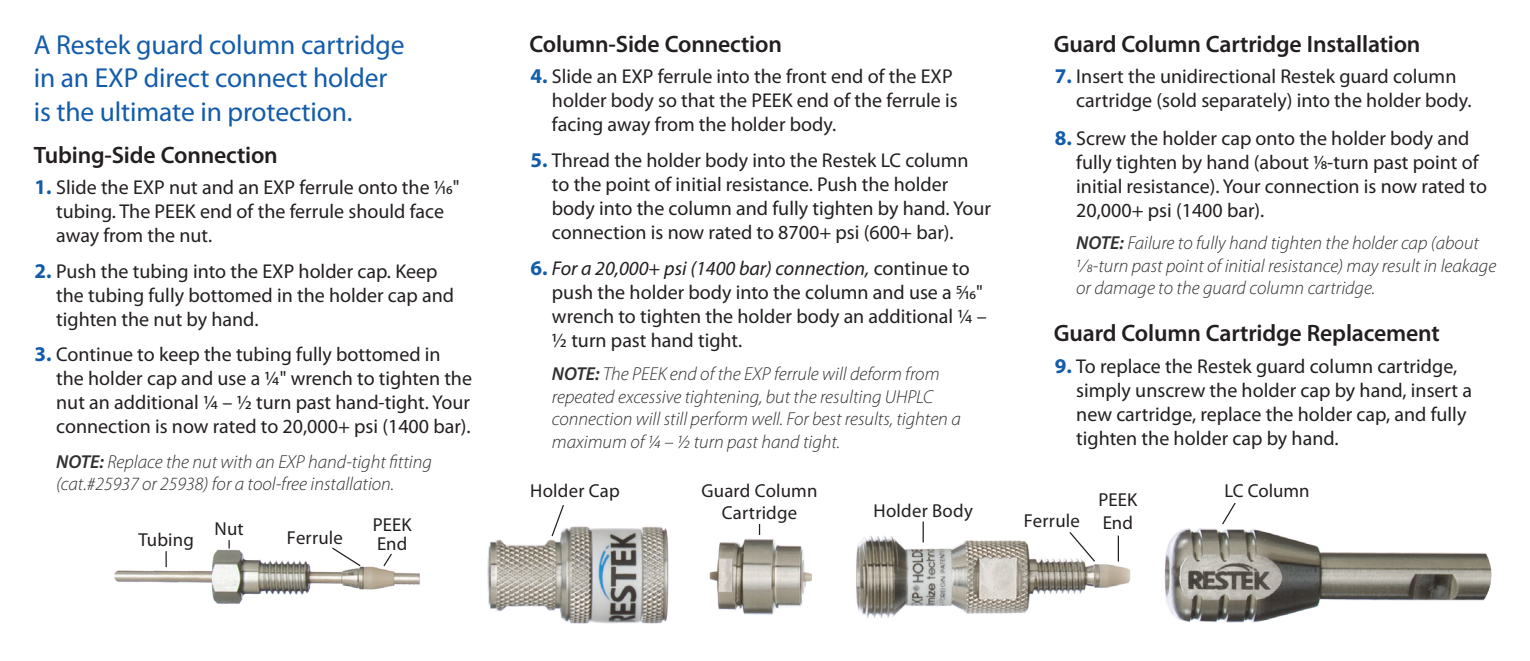
<style>
.page{position:relative;width:1530px;height:661px;background:#fff}
.page>*{position:absolute;margin:0;border:0;box-sizing:border-box;transform-origin:0 0}
.t1{font:27.5px/33px "Myriad Pro";letter-spacing:-.005em;color:#135cab}
.prodtxt{font:600 23.75px "Myriad Pro";letter-spacing:-.01em;color:#231f20}
.t2{font:20px/24px "Myriad Pro";color:#231f20}
.t3{font:italic 300 18.75px/22.5px "Myriad Pro";color:#312f30}
.instructions{font:18.75px/22.5px "Myriad Pro";letter-spacing:.01em;color:#231f20}
.s1{font-weight:700;font-size:21px;color:#135cab}
.s2{font-weight:600}
.s3{font-style:italic}
</style>
<div class="page">
<img style="left:114px;top:521px;width:1378px;height:103px">
<svg style="left:550px;top:505px;width:15px;height:32px"></svg>
<svg style="left:923px;top:521px;width:1px;height:21px"></svg>
<svg style="left:1118px;top:535px;width:1px;height:26px"></svg>
<svg style="left:1068px;top:530px;width:28px;height:32px"></svg>
<svg style="left:1221px;top:502px;width:16px;height:23px"></svg>
<svg style="left:228px;top:539px;width:2px;height:9px"></svg>
<svg style="left:382px;top:552px;width:11px;height:15px"></svg>
<svg style="left:331px;top:546px;width:31px;height:21px"></svg>
<svg style="left:166px;top:550px;width:1px;height:16px"></svg>
<p class="t1" style="left:34px;top:28px;width:372px">A Restek guard column cartridge in an EXP direct connect holder is the ultimate in protection.</p>
<p class="prodtxt" style="left:34px;top:139px;width:246px">Tubing-Side Connection</p>
<p class="t2" style="left:56px;top:174px;width:405px;text-indent:-22px"><span class="s1">1.</span> Slide the EXP nut and an EXP ferrule onto the 1⁄16" tubing. The PEEK end of the ferrule should face away from the nut.</p>
<p class="t2" style="left:56px;top:258px;width:399px;text-indent:-22px"><span class="s1">2.</span> Push the tubing into the EXP holder cap. Keep the tubing fully bottomed in the holder cap and tighten the nut by hand.</p>
<p class="t2" style="left:56px;top:342px;width:417px;text-indent:-22px"><span class="s1">3.</span> Continue to keep the tubing fully bottomed in the holder cap and use a ¼" wrench to tighten the nut an additional ¼ – ½ turn past hand-tight. Your connection is now rated to 20,000+ psi (1400 bar).</p>
<p class="t3" style="left:56px;top:450px;width:377px"><span class="s2">NOTE:</span> Replace the nut with an EXP hand-tight fitting (cat.#25937 or 25938) for a tool-free installation.</p>
<p class="instructions" style="left:139px;top:527px;width:57px">Tubing</p>
<p class="instructions" style="left:214px;top:516px;width:31px">Nut</p>
<p class="instructions" style="left:287px;top:525px;width:58px">Ferrule</p>
<p class="instructions" style="left:373px;top:515px;width:40px;line-height:18.2px">PEEK<br>End</p>
<p class="prodtxt" style="left:529px;top:28px;width:254px">Column-Side Connection</p>
<p class="t2" style="left:552px;top:64px;width:407px;text-indent:-22px"><span class="s1">4.</span> Slide an EXP ferrule into the front end of the EXP holder body so that the PEEK end of the ferrule is facing away from the holder body.</p>
<p class="t2" style="left:552px;top:147px;width:440px;text-indent:-22px"><span class="s1">5.</span> Thread the holder body into the Restek LC column to the point of initial resistance. Push the holder body into the column and fully tighten by hand. Your connection is now rated to 8700+ psi (600+ bar).</p>
<p class="t2" style="left:552px;top:255px;width:436px;text-indent:-22px"><span class="s1">6.</span> <span class="s3">For a 20,000+ psi (1400 bar) connection,</span> continue to push the holder body into the column and use a 5⁄16" wrench to tighten the holder body an additional ¼ – ½ turn past hand tight.</p>
<p class="t3" style="left:552px;top:362px;width:410px"><span class="s2">NOTE:</span> The PEEK end of the EXP ferrule will deform from repeated excessive tightening, but the resulting UHPLC connection will still perform well. For best results, tighten a maximum of ¼ – ½ turn past hand tight.</p>
<p class="instructions" style="left:702px;top:478px;width:118px;text-align:center">Guard Column<br>Cartridge</p>
<p class="prodtxt" style="left:1054px;top:28px;width:368px">Guard Column Cartridge Installation</p>
<p class="t2" style="left:1076px;top:64px;width:397px;text-indent:-22px"><span class="s1">7.</span> Insert the unidirectional Restek guard column cartridge (sold separately) into the holder body.</p>
<p class="t2" style="left:1076px;top:126px;width:412px;text-indent:-22px"><span class="s1">8.</span> Screw the holder cap onto the holder body and fully tighten by hand (about 1⁄8-turn past point of initial resistance). Your connection is now rated to 20,000+ psi (1400 bar).</p>
<p class="t3" style="left:1076px;top:232px;width:421px"><span class="s2">NOTE:</span> Failure to fully hand tighten the holder cap (about<br>1⁄8-turn past point of initial resistance) may result in leakage or damage to the guard column cartridge.</p>
<p class="prodtxt" style="left:1054px;top:318px;width:387px">Guard Column Cartridge Replacement</p>
<p class="t2" style="left:1076px;top:353px;width:397px;text-indent:-22px"><span class="s1">9.</span> To replace the Restek guard column cartridge, simply unscrew the holder cap by hand, insert a new cartridge, replace the holder cap, and fully tighten the holder cap by hand.</p>
<p class="instructions" style="left:530px;top:478px;width:91px">Holder Cap</p>
<p class="instructions" style="left:1225px;top:479px;width:87px">LC Column</p>
<p class="instructions" style="left:1099px;top:488px;width:40px">PEEK<br>End</p>
<p class="instructions" style="left:874px;top:498px;width:101px">Holder Body</p>
<p class="instructions" style="left:1024px;top:509px;width:58px">Ferrule</p>
</div>
